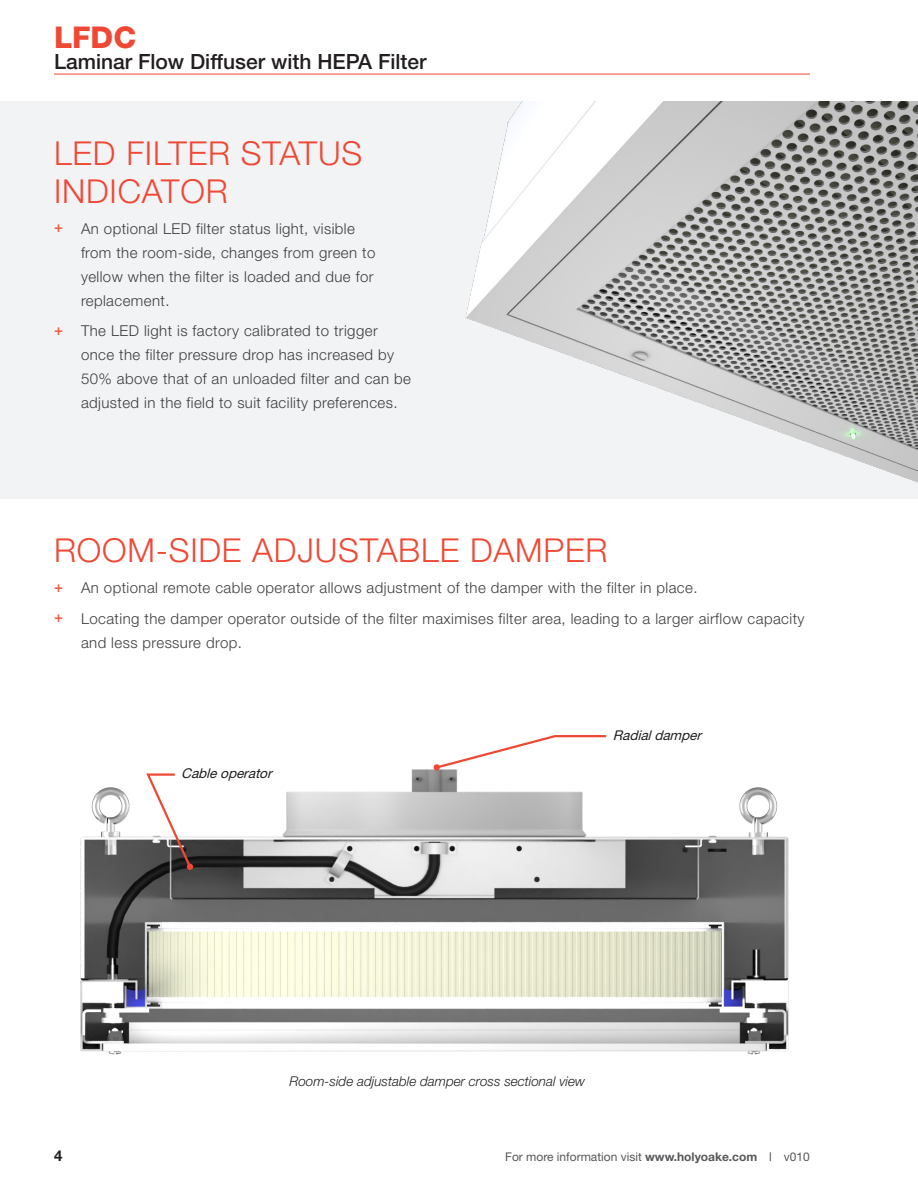
<style>
.page{position:relative;width:918px;height:1188px;background:#fff}
.page>*{position:absolute;margin:0;border:0;box-sizing:border-box;transform-origin:0 0}
.Special-Heading_2{font:300 33px/37.5px "Helvetica Neue LT Std";letter-spacing:.025em;color:#ef4835}
.t1{font:800 30px "Helvetica Neue LT Std";color:#ef4835}
.t2{font:500 21px "Helvetica Neue LT Std";color:#231f20}
.t3{font:300 15px/24px "Helvetica Neue LT Std";letter-spacing:.03em;color:#3e3e3f}
.t4{font:700 15px "Helvetica Neue LT Std";color:#231f20}
.Special-Caption{font:italic 300 13.5px "Helvetica Neue LT Std";color:#231f20}
.Special-Caption-2{font:italic 13.5px "Helvetica Neue LT Std";color:#231f20}
.t5{font:12px "Helvetica Neue LT Std";color:#57585a}
.s1{font-weight:500;color:#f15d44}
.s2{font-weight:700}
.s3{font-weight:500;font-stretch:condensed}
</style>
<div class="page">
<div style="left:0;top:101px;width:918px;height:397px;background:#f2f3f4"></div>
<img style="left:428px;top:101px;width:490px;height:398px">
<img style="left:80px;top:766px;width:709px;height:289px">
<svg style="left:434px;top:735px;width:174px;height:35px"></svg>
<div style="left:434px;top:764px;width:6px;height:7px;background:#ef4835;border-radius:50%"></div>
<svg style="left:145px;top:772px;width:48px;height:98px"></svg>
<hr style="left:54px;top:74px;width:756px;height:1px;background:#ef4835">
<h2 class="t1" style="left:54px;top:20px;width:84px">LFDC</h2>
<h3 class="t2" style="left:54px;top:49px;width:374px">Laminar Flow Diffuser with HEPA Filter</h3>
<p class="Special-Heading_2" style="left:54px;top:134px;width:310px">LED FILTER STATUS<br>INDICATOR</p>
<p class="t3" style="left:81px;top:216px;width:296px;text-indent:-27px"><span class="s1">+</span> An optional LED filter status light, visible from the room-side, changes from green to yellow when the filter is loaded and due for replacement.</p>
<p class="t3" style="left:81px;top:319px;width:331px;text-indent:-27px"><span class="s1">+</span> The LED light is factory calibrated to trigger once the filter pressure drop has increased by 50% above that of an unloaded filter and can be adjusted in the field to suit facility preferences.</p>
<p class="Special-Heading_2" style="left:54px;top:531px;width:555px">ROOM-SIDE ADJUSTABLE DAMPER</p>
<p class="t3" style="left:54px;top:576px;width:645px"><span class="s1">+</span> An optional remote cable operator allows adjustment of the damper with the filter in place.</p>
<p class="t3" style="left:81px;top:606px;width:725px;text-indent:-27px"><span class="s1">+</span> Locating the damper operator outside of the filter maximises filter area, leading to a larger airflow capacity and less pressure drop.</p>
<p class="Special-Caption-2" style="left:181px;top:765px;width:96px">Cableoperator</p>
<p class="Special-Caption-2" style="left:613px;top:727px;width:94px">Radialdamper</p>
<p class="Special-Caption" style="left:290px;top:1073px;width:297px">Room-side adjustable damper cross sectional view</p>
<p class="t4" style="left:54px;top:1146px;width:10px">4</p>
<p class="t5" style="left:505px;top:1150px;width:306px">For more information visit <span class="s2">www.holyoake.com</span> <span class="s3">|</span> v010</p>
</div>
